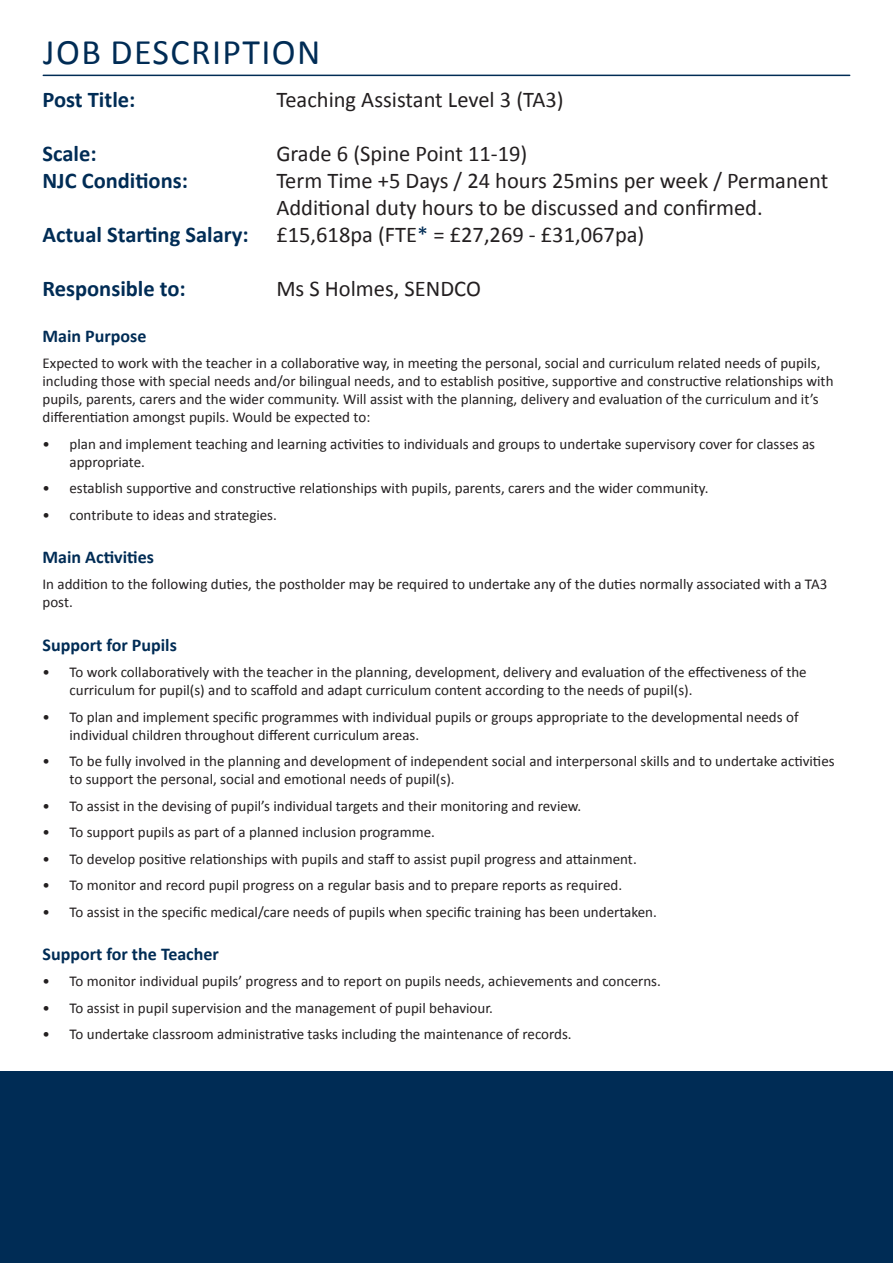
<style>
.page{position:relative;width:893px;height:1263px;background:#fff}
.page>*{position:absolute;margin:0;border:0;box-sizing:border-box;transform-origin:0 0}
.t1{font:36px "Calibri";letter-spacing:.04em;color:#002c55}
.t2{font:22.5px "Calibri";color:#231f20}
.t3{font:700 22.5px "Calibri";color:#002c55}
.t4{font:700 18px "Calibri";color:#002c55}
.t5{font:15px/18px "Calibri";color:#231f20}
.s1{font-weight:700;color:#002c55}
.s2{color:#002c55}
</style>
<div class="page">
<hr style="left:43px;top:75px;width:807px;height:1px;background:#002c55">
<div style="left:0;top:1071px;width:893px;height:192px;background:#002c55"></div>
<h1 class="t1" style="left:43px;top:27px;width:279px">JOB DESCRIPTION</h1>
<h2 class="t3" style="left:43px;top:84px;width:94px">Post Title:</h2>
<h2 class="t2" style="left:276px;top:84px;width:289px">Teaching Assistant Level 3 (TA3)</h2>
<h2 class="t3" style="left:42px;top:138px;width:56px">Scale:</h2>
<h2 class="t2" style="left:276px;top:138px;width:252px">Grade 6 (Spine Point 11-19)</h2>
<h2 class="t3" style="left:42px;top:165px;width:147px">NJC Conditions:</h2>
<h2 class="t2" style="left:276px;top:165px;width:553px">Term Time +5 Days / 24 hours 25mins per week / Permanent</h2>
<h2 class="t2" style="left:276px;top:192px;width:488px">Additional duty hours to be discussed and confirmed.</h2>
<h2 class="t2" style="left:42px;top:219px;width:603px"><span class="s1">Actual Starting Salary:</span> £15,618pa (FTE<span class="s2">*</span> = £27,269 - £31,067pa)</h2>
<h2 class="t3" style="left:42px;top:273px;width:145px">Responsible to:</h2>
<h2 class="t2" style="left:276px;top:273px;width:206px">Ms S Holmes, SENDCO</h2>
<p class="t4" style="left:43px;top:323px;width:106px">Main Purpose</p>
<p class="t5" style="left:43px;top:354px;width:792px">Expected to work with the teacher in a collaborative way, in meeting the personal, social and curriculum related needs of pupils, including those with special needs and/or bilingual needs, and to establish positive, supportive and constructive relationships with pupils, parents, carers and the wider community. Will assist with the planning, delivery and evaluation of the curriculum and it’s differentiation amongst pupils. Would be expected to:</p>
<p class="t5" style="left:70px;top:434px;width:747px;text-indent:-27px">• plan and implement teaching and learning activities to individuals and groups to undertake supervisory cover for classes as appropriate.</p>
<p class="t5" style="left:43px;top:479px;width:667px">• establish supportive and constructive relationships with pupils, parents, carers and the wider community.</p>
<p class="t5" style="left:43px;top:505px;width:236px">• contribute to ideas and strategies.</p>
<p class="t4" style="left:43px;top:544px;width:113px">Main Activities</p>
<p class="t5" style="left:43px;top:575px;width:786px">In addition to the following duties, the postholder may be required to undertake any of the duties normally associated with a TA3 post.</p>
<p class="t4" style="left:43px;top:632px;width:136px">Support for Pupils</p>
<p class="t5" style="left:70px;top:663px;width:739px;text-indent:-27px">• To work collaboratively with the teacher in the planning, development, delivery and evaluation of the effectiveness of the curriculum for pupil(s) and to scaffold and adapt curriculum content according to the needs of pupil(s).</p>
<p class="t5" style="left:70px;top:707px;width:730px;text-indent:-27px">• To plan and implement specific programmes with individual pupils or groups appropriate to the developmental needs of individual children throughout different curriculum areas.</p>
<p class="t5" style="left:70px;top:752px;width:767px;text-indent:-27px">• To be fully involved in the planning and development of independent social and interpersonal skills and to undertake activities to support the personal, social and emotional needs of pupil(s).</p>
<p class="t5" style="left:43px;top:796px;width:540px">• To assist in the devising of pupil’s individual targets and their monitoring and review.</p>
<p class="t5" style="left:43px;top:823px;width:394px">• To support pupils as part of a planned inclusion programme.</p>
<p class="t5" style="left:43px;top:849px;width:596px">• To develop positive relationships with pupils and staff to assist pupil progress and attainment.</p>
<p class="t5" style="left:43px;top:876px;width:581px">• To monitor and record pupil progress on a regular basis and to prepare reports as required.</p>
<p class="t5" style="left:43px;top:902px;width:616px">• To assist in the specific medical/care needs of pupils when specific training has been undertaken.</p>
<p class="t4" style="left:43px;top:941px;width:178px">Support for the Teacher</p>
<p class="t5" style="left:43px;top:972px;width:620px">• To monitor individual pupils’ progress and to report on pupils needs, achievements and concerns.</p>
<p class="t5" style="left:43px;top:998px;width:452px">• To assist in pupil supervision and the management of pupil behaviour.</p>
<p class="t5" style="left:43px;top:1025px;width:531px">• To undertake classroom administrative tasks including the maintenance of records.</p>
</div>
